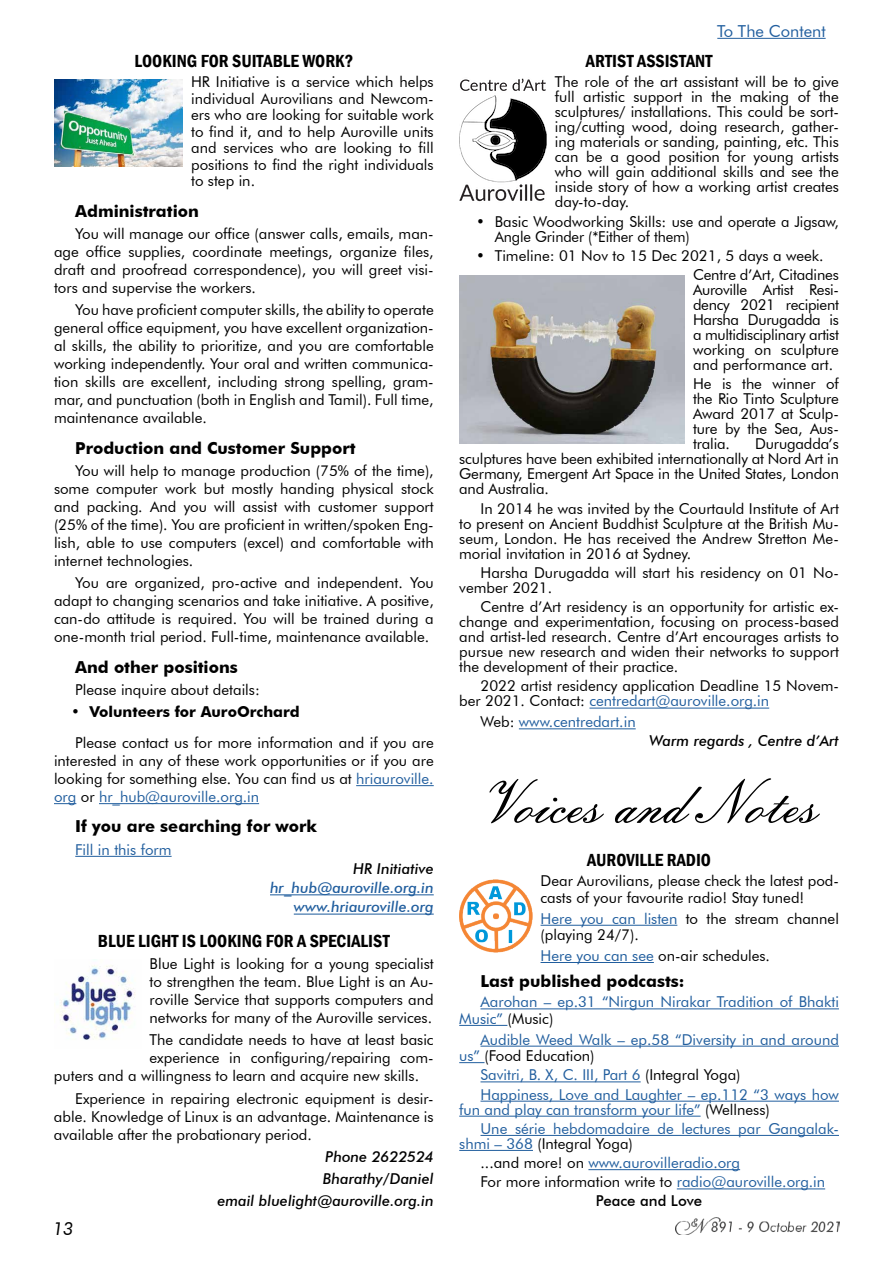
<style>
.page{position:relative;width:893px;height:1263px;background:#fff}
.page>*{position:absolute;margin:0;border:0;box-sizing:border-box;transform-origin:0 0}
.t1{font:60px "Embassy BT";color:#000}
.t2{font:600 condensed 18px "Franklin Gothic";color:#000}
.t3{font:italic 18px "Futura BT";color:#000}
.t4{font:700 16.5px "Futura BT";color:#000}
.t5{font:16.5px "Futura BT";color:#215e9e}
.t6{font:15px/15px "Futura BT";color:#000;text-align:justify}
.t7{font:15px/16.5px "Futura BT";color:#215e9e}
.t8{font:italic 500 15px/22.2px "Futura BT";color:#000;text-align:right}
.t9{font:italic 500 15px/19.2px "Futura BT";color:#215e9e;text-align:right}
.t10{font:500 15px "Futura BT";color:#000}
.s1{font-weight:700}
.s2{color:#215e9e}
.s3{font-weight:500}
.s4{color:#000}
</style>
<div class="page">
<img style="left:676px;top:1217px;width:163px;height:17px">
<hr style="left:717px;top:38px;width:109px;height:1px;background:#215e9e">
<hr style="left:356px;top:785px;width:78px;height:1px;background:#215e9e">
<svg style="left:54px;top:803px;width:22px;height:1px"></svg>
<hr style="left:99px;top:803px;width:160px;height:1px;background:#215e9e">
<hr style="left:75px;top:856px;width:97px;height:1px;background:#215e9e">
<hr style="left:270px;top:894px;width:164px;height:1px;background:#215e9e">
<hr style="left:294px;top:913px;width:140px;height:2px;background:#215e9e">
<img style="left:55px;top:80px;width:128px;height:86px">
<img style="left:60px;top:959px;width:76px;height:81px">
<hr style="left:589px;top:708px;width:180px;height:1px;background:#215e9e">
<hr style="left:519px;top:728px;width:117px;height:1px;background:#215e9e">
<hr style="left:541px;top:925px;width:136px;height:1px;background:#215e9e">
<hr style="left:541px;top:962px;width:113px;height:1px;background:#215e9e">
<hr style="left:480px;top:1008px;width:359px;height:1px;background:#215e9e">
<hr style="left:459px;top:1025px;width:48px;height:1px;background:#215e9e">
<hr style="left:480px;top:1046px;width:359px;height:1px;background:#215e9e">
<svg style="left:459px;top:1062px;width:25px;height:1px"></svg>
<hr style="left:480px;top:1081px;width:161px;height:1px;background:#215e9e">
<hr style="left:480px;top:1101px;width:359px;height:1px;background:#215e9e">
<hr style="left:459px;top:1116px;width:242px;height:1px;background:#215e9e">
<hr style="left:480px;top:1135px;width:359px;height:1px;background:#215e9e">
<hr style="left:459px;top:1150px;width:74px;height:1px;background:#215e9e">
<hr style="left:588px;top:1169px;width:152px;height:1px;background:#215e9e">
<hr style="left:677px;top:1188px;width:148px;height:1px;background:#215e9e">
<img style="left:459px;top:78px;width:87px;height:124px">
<img style="left:459px;top:276px;width:225px;height:167px">
<img style="left:459px;top:879px;width:73px;height:74px">
<p class="t2" style="left:134px;top:49px;width:220px">LOOKING FOR SUITABLE WORK?</p>
<p class="t6" style="left:191px;top:74px;width:244px;line-height:16.5px">HR Initiative is a service which helps individual Aurovilians and Newcom&shy;ers who are looking for suitable work to find it, and to help Auroville units and services who are looking to fill positions to find the right individuals to step in.</p>
<p class="t4" style="left:75px;top:201px;width:125px">Administration</p>
<p class="t6" style="left:54px;top:225px;width:381px;line-height:18px;text-indent:21px">You will manage our office (answer calls, emails, man&shy;age office supplies, coordinate meetings, organize files, draft and proofread correspondence), you will greet visi&shy;tors and supervise the workers.</p>
<p class="t6" style="left:54px;top:301px;width:381px;line-height:18px;text-indent:21px">You have proficient computer skills, the ability to operate general office equipment, you have excellent organization&shy;al skills, the ability to prioritize, and you are comfortable working independently. Your oral and written communica&shy;tion skills are excellent, including strong spelling, gram&shy;mar, and punctuation (both in English and Tamil). Full time, maintenance available.</p>
<p class="t4" style="left:75px;top:438px;width:282px">Production and Customer Support</p>
<p class="t6" style="left:54px;top:462px;width:381px;line-height:18px;text-indent:21px">You will help to manage production (75% of the time), some computer work but mostly handing physical stock and packing. And you will assist with customer support (25% of the time). You are proficient in written/spoken Eng&shy;lish, able to use computers (excel) and comfortable with internet technologies.</p>
<p class="t6" style="left:54px;top:574px;width:381px;line-height:18px;text-indent:21px">You are organized, pro-active and independent. You adapt to changing scenarios and take initiative. A positive, can-do attitude is required. You will be trained during a one-month trial period. Full-time, maintenance available.</p>
<p class="t4" style="left:75px;top:657px;width:164px">And other positions</p>
<p class="t6" style="left:75px;top:682px;width:186px">Please inquire about details:</p>
<p class="t6" style="left:71px;top:696px;width:364px;line-height:30.8px">• <span class="s1">Volunteers for AuroOrchard<br></span>Please contact us for more information and if you are</p>
<p class="t6" style="left:54px;top:751px;width:381px;line-height:18px">interested in any of these work opportunities or if you are looking for something else. You can find us at <span class="s2">hriauroville. org</span> or <span class="s2">hr_hub@auroville.org.in</span></p>
<p class="t4" style="left:75px;top:816px;width:243px">If you are searching for work</p>
<p class="t7" style="left:75px;top:841px;width:98px">Fill in this form</p>
<p class="t8" style="left:353px;top:857px;width:82px">HR Initiative</p>
<p class="t9" style="left:270px;top:878px;width:165px">hr_hub@auroville.org.in www.hriauroville.org</p>
<p class="t2" style="left:98px;top:929px;width:293px">BLUE LIGHT IS LOOKING FOR A SPECIALIST</p>
<p class="t6" style="left:150px;top:955px;width:286px;line-height:18px">Blue Light is looking for a young specialist to strengthen the team. Blue Light is an Au&shy;roville Service that supports computers and networks for many of the Auroville services.</p>
<p class="t6" style="left:150px;top:1032px;width:286px">The candidate needs to have at least basic</p>
<p class="t6" style="left:150px;top:1050px;width:286px">experience in configuring/repairing com-</p>
<p class="t6" style="left:54px;top:1068px;width:367px">puters and a willingness to learn and acquire new skills.</p>
<p class="t6" style="left:54px;top:1089px;width:381px;line-height:18px;text-indent:21px">Experience in repairing electronic equipment is desir&shy;able. Knowledge of Linux is an advantage. Maintenance is available after the probationary period.</p>
<p class="t8" style="left:217px;top:1145px;width:218px">Phone 2622524<br>Bharathy/Daniel<br>email bluelight@auroville.org.in</p>
<p class="t3" style="left:53px;top:1217px;width:22px">13</p>
<p class="t5" style="left:717px;top:21px;width:110px">To The Content</p>
<p class="t2" style="left:586px;top:49px;width:128px">ARTIST ASSISTANT</p>
<p class="t6" style="left:555px;top:74px;width:286px">The role of the art assistant will be to give full artistic support in the making of the sculptures/ installations. This could be sort&shy;ing/cutting wood, doing research, gather&shy;ing materials or sanding, painting, etc. This can be a good position for young artists who will gain additional skills and see the inside story of how a working artist creates day-to-day.</p>
<p class="t6" style="left:495px;top:214px;width:346px;text-indent:-19px">• Basic Woodworking Skills: use and operate a Jigsaw,<br>Angle Grinder (*Either of them)</p>
<p class="t6" style="left:693px;top:246px;width:147px;line-height:19.2px;text-indent:-217px">• Timeline<span class="s3">:</span> 01 Nov to 15 Dec 2021, 5 days a week.<br>Centre d’Art, Citadines</p>
<p class="t6" style="left:693px;top:282px;width:147px">Auroville Artist Resi&shy;dency 2021 recipient Harsha Durugadda is a multidisciplinary artist working on sculpture and performance art.</p>
<p class="t6" style="left:693px;top:376px;width:147px">He is the winner of the Rio Tinto Sculpture Award 2017 at Sculp&shy;ture by the Sea, Aus&shy;tralia.</p>
<p class="t6" style="left:459px;top:436px;width:381px;text-indent:296px">Durugadda’s sculptures have been exhibited internationally at Nord Art in Germany, Emergent Art Space in the United States, London and Australia.</p>
<p class="t6" style="left:459px;top:501px;width:381px;text-indent:21px">In 2014 he was invited by the Courtauld Institute of Art to present on Ancient Buddhist Sculpture at the British Mu&shy;seum, London. He has received the Andrew Stretton Me&shy;morial invitation in 2016 at Sydney.</p>
<p class="t6" style="left:459px;top:565px;width:381px;text-indent:21px">Harsha Durugadda will start his residency on 01 No&shy;vember 2021.</p>
<p class="t6" style="left:459px;top:599px;width:381px;text-indent:21px">Centre d’Art residency is an opportunity for artistic ex&shy;change and experimentation, focusing on process-based and artist-led research. Centre d’Art encourages artists to pursue new research and widen their networks to support the development of their practice.</p>
<p class="t6" style="left:459px;top:678px;width:381px;text-indent:21px">2022 artist residency application Deadline 15 Novem&shy;ber 2021. Contact: <span class="s2">centredart@auroville.org.in</span></p>
<p class="t7" style="left:480px;top:713px;width:157px"><span class="s4">Web:</span> www.centredart.in</p>
<p class="t8" style="left:649px;top:730px;width:191px">Warm regards , Centre d’Art</p>
<h1 class="t1" style="left:481px;top:765px;width:337px">Voices and Notes</h1>
<p class="t2" style="left:587px;top:847px;width:125px">AUROVILLE RADIO</p>
<p class="t6" style="left:541px;top:873px;width:300px;line-height:16.5px">Dear Aurovilians, please check the latest pod&shy;casts of your favourite radio! Stay tuned!</p>
<p class="t6" style="left:541px;top:910px;width:300px;line-height:16.5px"><span class="s2">Here you can listen</span> to the stream channel (playing 24/7).</p>
<p class="t6" style="left:541px;top:948px;width:231px"><span class="s2">Here you can see</span> on-air schedules.</p>
<p class="t4" style="left:480px;top:970px;width:206px">Last published podcasts:</p>
<p class="t7" style="left:459px;top:993px;width:381px;text-indent:21px">Aarohan – ep.31 “Nirgun Nirakar Tradition of Bhakti<br>Music” <span class="s4">(Music)</span></p>
<p class="t7" style="left:459px;top:1031px;width:381px;text-indent:21px">Audible Weed Walk – ep.58 “Diversity in and around us” <span class="s4">(Food Education)</span></p>
<p class="t7" style="left:480px;top:1065px;width:360px;line-height:19.2px">Savitri, B. X, C. III, Part 6 <span class="s4">(Integral Yoga)<br></span>Happiness, Love and Laughter – ep.112 “3 ways how</p>
<p class="t7" style="left:480px;top:1099px;width:360px;line-height:19.2px;text-indent:-21px">fun and play can transform your life” <span class="s4">(Wellness)<br></span>Une série hebdomadaire de lectures par Gangalak-</p>
<p class="t6" style="left:459px;top:1136px;width:175px"><span class="s2">shmi – 368</span> (Integral Yoga)</p>
<p class="t7" style="left:480px;top:1154px;width:261px"><span class="s4">...and more! on</span> www.aurovilleradio.org</p>
<p class="t6" style="left:480px;top:1174px;width:346px">For more information write to <span class="s2">radio@auroville.org.in</span></p>
<p class="t10" style="left:596px;top:1192px;width:108px">Peace and Love</p>
</div>
